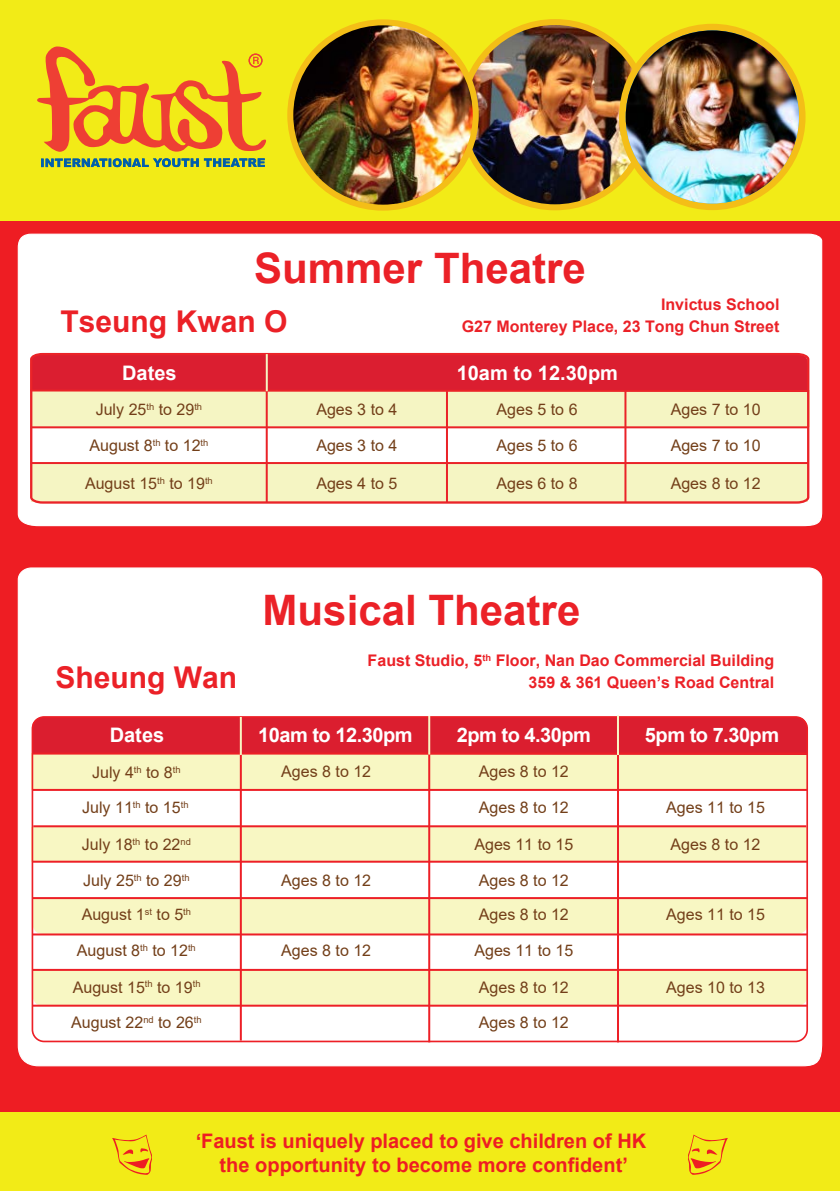
<style>
.page{position:relative;width:840px;height:1191px;background:#fff}
.page>*{position:absolute;margin:0;border:0;box-sizing:border-box;transform-origin:0 0}
.t1{font:700 42px "Arial";color:#eb2127}
.t2{font:700 30px "Arial";color:#eb2127}
.t3{font:700 20px/24px "Arial";color:#ee1d23;text-align:center}
.t4{font:700 20px "Arial";letter-spacing:-.025em;color:#fff}
.t5{font:700 20px "Arial";color:#fff}
.t6{font:16px/33.8px "Arial";color:#733f19}
.t7{font:700 16px/22px "Arial";color:#eb2127;text-align:right}
.t8{font:9.4px "Arial";color:#733f19}
.s1{font-size:16px}
</style>
<div class="page">
<div style="left:0;top:0;width:839px;height:1191px;background:#ee1d23"></div>
<div style="left:17px;top:233px;width:805px;height:294px;background:#fff"></div>
<div style="left:0;top:1112px;width:839px;height:79px;background:#f2eb17"></div>
<div style="left:0;top:0;width:839px;height:220px;background:#f2eb17"></div>
<svg style="left:37px;top:46px;width:229px;height:106px"></svg>
<svg style="left:41px;top:158px;width:224px;height:9px"></svg>
<img style="left:462px;top:22px;width:185px;height:185px;border-radius:93px">
<img style="left:290px;top:22px;width:185px;height:186px;border-radius:93px">
<div style="left:287px;top:19px;width:191px;height:192px;border:6px solid #f4be17;border-radius:50%"></div>
<svg style="left:618px;top:24px;width:187px;height:186px"></svg>
<img style="left:625px;top:30px;width:173px;height:173px;border-radius:87px">
<div style="left:17px;top:567px;width:805px;height:500px;background:#fff"></div>
<div style="left:31px;top:754px;width:776px;height:36px;background:#f8f7c3"></div>
<div style="left:32px;top:717px;width:775px;height:38px;background:#db1e2f"></div>
<div style="left:31px;top:827px;width:776px;height:34px;background:#f8f7c3"></div>
<div style="left:35px;top:899px;width:769px;height:34px;background:#f8f7c3"></div>
<div style="left:35px;top:971px;width:769px;height:33px;background:#f8f7c3"></div>
<div style="left:32px;top:716px;width:775px;height:326px;border:2px solid #ed1f26;border-radius:12px"></div>
<hr style="left:428px;top:753px;width:2px;height:288px;background:#ed1f26">
<hr style="left:240px;top:721px;width:2px;height:318px;background:#ed1f26">
<hr style="left:32px;top:752px;width:775px;height:2px;background:#ed1f26">
<hr style="left:32px;top:789px;width:775px;height:2px;background:#ed1f26">
<hr style="left:33px;top:825px;width:773px;height:2px;background:#ed1f26">
<hr style="left:32px;top:860px;width:775px;height:2px;background:#ed1f26">
<hr style="left:32px;top:897px;width:775px;height:2px;background:#ed1f26">
<hr style="left:32px;top:933px;width:775px;height:2px;background:#ed1f26">
<hr style="left:32px;top:969px;width:775px;height:2px;background:#ed1f26">
<hr style="left:32px;top:1004px;width:775px;height:2px;background:#ed1f26">
<hr style="left:616px;top:753px;width:2px;height:288px;background:#ed1f26">
<hr style="left:428px;top:717px;width:2px;height:36px;background:#f7f6c4">
<hr style="left:616px;top:715px;width:2px;height:40px;background:#f7f6c4">
<hr style="left:240px;top:717px;width:2px;height:38px;background:#f7f6c4">
<svg style="left:112px;top:1134px;width:40px;height:40px"></svg>
<svg style="left:688px;top:1134px;width:39px;height:40px"></svg>
<svg style="left:29px;top:352px;width:781px;height:153px"></svg>
<hr style="left:265px;top:354px;width:2px;height:37px;background:#f4f5c3">
<hr style="left:445px;top:391px;width:2px;height:111px;background:#ea2328">
<hr style="left:624px;top:391px;width:2px;height:111px;background:#ea2328">
<h1 class="t1" style="left:254px;top:239px;width:333px">Summer Theatre</h1>
<h2 class="t2" style="left:60px;top:300px;width:228px">Tseung Kwan O</h2>
<p class="t7" style="left:461px;top:294px;width:319px">Invictus School<br>G27 Monterey Place, 23 Tong Chun Street</p>
<p class="t4" style="left:122px;top:359px;width:56px">Dates</p>
<p class="t5" style="left:456px;top:359px;width:163px">10am to 12.30pm</p>
<p class="t6" style="left:96px;top:393px;width:108px">July 25<sup>th</sup> to 29<sup>th</sup></p>
<p class="t6" style="left:316px;top:392px;width:82px">Ages 3 to 4</p>
<p class="t6" style="left:670px;top:392px;width:91px">Ages 7 to 10</p>
<p class="t6" style="left:89px;top:429px;width:120px">August 8<sup>th</sup> to 12<sup>th</sup></p>
<p class="t6" style="left:316px;top:428px;width:82px">Ages 3 to 4</p>
<p class="t6" style="left:496px;top:392px;width:82px">Ages 5 to 6</p>
<p class="t6" style="left:496px;top:428px;width:82px">Ages 5 to 6</p>
<p class="t6" style="left:670px;top:428px;width:91px">Ages 7 to 10</p>
<p class="t6" style="left:85px;top:467px;width:74px">August 15</p>
<p class="t6" style="left:670px;top:466px;width:91px">Ages 8 to 12</p>
<p class="t8" style="left:157px;top:474px;width:57px">th <span class="s1">to 19</span>th</p>
<p class="t6" style="left:316px;top:466px;width:82px">Ages 4 to 5</p>
<p class="t6" style="left:496px;top:466px;width:82px">Ages 6 to 8</p>
<h2 class="t2" style="left:55px;top:656px;width:183px">Sheung Wan</h2>
<h1 class="t1" style="left:262px;top:581px;width:319px">Musical Theatre</h1>
<p class="t7" style="left:367px;top:649px;width:408px">Faust Studio, 5<sup>th</sup> Floor, Nan Dao Commercial Building<br>359 &amp; 361 Queen’s Road Central</p>
<p class="t4" style="left:110px;top:721px;width:56px">Dates</p>
<p class="t4" style="left:258px;top:721px;width:156px">10am to 12.30pm</p>
<p class="t4" style="left:456px;top:721px;width:136px">2pm to 4.30pm</p>
<p class="t4" style="left:644px;top:721px;width:136px">5pm to 7.30pm</p>
<p class="t6" style="left:92px;top:755px;width:90px">July 4<sup>th</sup> to 8<sup>th</sup></p>
<p class="t6" style="left:82px;top:790px;width:108px">July 11<sup>th</sup> to 15<sup>th</sup></p>
<p class="t6" style="left:82px;top:827px;width:110px">July 18<sup>th</sup> to 22<sup>nd</sup></p>
<p class="t6" style="left:82px;top:863px;width:111px">July 25<sup>th</sup> to 29<sup>th<br></sup>August 1<sup>st</sup> to 5<sup>th</sup></p>
<p class="t6" style="left:77px;top:933px;width:120px">August 8<sup>th</sup> to 12<sup>th</sup></p>
<p class="t6" style="left:73px;top:970px;width:129px">August 15<sup>th</sup> to 19<sup>th</sup></p>
<p class="t6" style="left:71px;top:1005px;width:132px">August 22<sup>nd</sup> to 26<sup>th</sup></p>
<p class="t6" style="left:281px;top:754px;width:91px">Ages 8 to 12</p>
<p class="t6" style="left:478px;top:754px;width:91px">Ages 8 to 12</p>
<p class="t6" style="left:478px;top:791px;width:91px">Ages 8 to 12</p>
<p class="t6" style="left:474px;top:827px;width:100px">Ages 11 to 15</p>
<p class="t6" style="left:281px;top:863px;width:91px">Ages 8 to 12</p>
<p class="t6" style="left:281px;top:933px;width:91px">Ages 8 to 12</p>
<p class="t6" style="left:478px;top:863px;width:91px">Ages 8 to 12<br>Ages 8 to 12</p>
<p class="t6" style="left:474px;top:933px;width:100px">Ages 11 to 15</p>
<p class="t6" style="left:478px;top:970px;width:91px">Ages 8 to 12</p>
<p class="t6" style="left:478px;top:1005px;width:91px">Ages 8 to 12</p>
<p class="t6" style="left:665px;top:791px;width:100px">Ages 11 to 15</p>
<p class="t6" style="left:670px;top:827px;width:91px">Ages 8 to 12</p>
<p class="t6" style="left:665px;top:897px;width:100px">Ages 11 to 15</p>
<p class="t6" style="left:665px;top:970px;width:100px">Ages 10 to 13</p>
<p class="t3" style="left:195px;top:1129px;width:452px">‘Faust is uniquely placed to give children of HK the opportunity to become more confident’</p>
</div>
